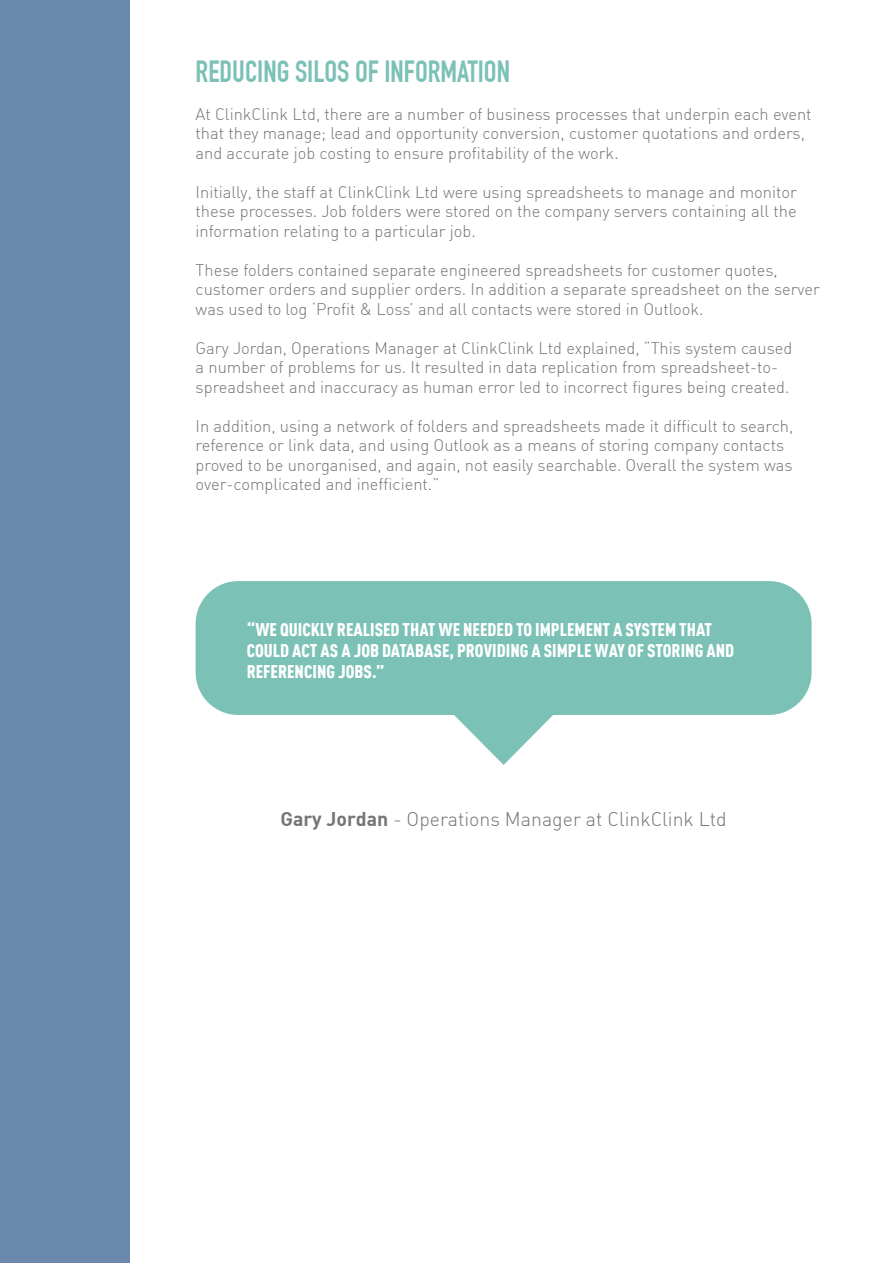
<style>
.page{position:relative;width:893px;height:1263px;background:#fff}
.page>*{position:absolute;margin:0;border:0;box-sizing:border-box;transform-origin:0 0}
.t1{font:700 30px "DIN Condensed";color:#7bc1b6}
.t2{font:19.5px "DIN Light Alternate";color:#767575}
.t3{font:900 18px/21px "DIN Cond";color:#fff}
.t4{font:16.5px/19.5px "DIN Light Alternate";color:#767575}
.s1{font-family:"DIN Bold"}
</style>
<div class="page">
<svg style="left:196px;top:581px;width:616px;height:184px;fill:#7bc1b6"></svg>
<div style="left:0;top:0;width:129px;height:1263px;background:#6a89ac"></div>
<h1 class="t1" style="left:196px;top:53px;width:316px">REDUCING SILOS OF INFORMATION</h1>
<p class="t4" style="left:196px;top:104px;width:617px">At ClinkClink Ltd, there are a number of business processes that underpin each event that they manage; lead and opportunity conversion, customer quotations and orders, and accurate job costing to ensure profitability of the work.</p>
<p class="t4" style="left:196px;top:182px;width:603px;text-align:justify">Initially, the staff at ClinkClink Ltd were using spreadsheets to manage and monitor these processes. Job folders were stored on the company servers containing all the information relating to a particular job.</p>
<p class="t4" style="left:196px;top:260px;width:626px">These folders contained separate engineered spreadsheets for customer quotes, customer orders and supplier orders. In addition a separate spreadsheet on the server was used to log ‘Profit &amp; Loss’ and all contacts were stored in Outlook.</p>
<p class="t4" style="left:196px;top:338px;width:598px">Gary Jordan, Operations Manager at ClinkClink Ltd explained, “This system caused a number of problems for us. It resulted in data replication from spreadsheet-to&shy;spreadsheet and inaccuracy as human error led to incorrect figures being created.</p>
<p class="t4" style="left:196px;top:416px;width:599px">In addition, using a network of folders and spreadsheets made it difficult to search, reference or link data, and using Outlook as a means of storing company contacts proved to be unorganised, and again, not easily searchable. Overall the system was over-complicated and inefficient.”</p>
<p class="t3" style="left:247px;top:619px;width:489px">“WE QUICKLY REALISED THAT WE NEEDED TO IMPLEMENT A SYSTEM THAT<br>COULD ACT AS A JOB DATABASE, PROVIDING A SIMPLE WAY OF STORING AND<br>REFERENCING JOBS.”</p>
<p class="t2" style="left:280px;top:807px;width:448px"><span class="s1">Gary Jordan</span> - Operations Manager at ClinkClink Ltd</p>
</div>
